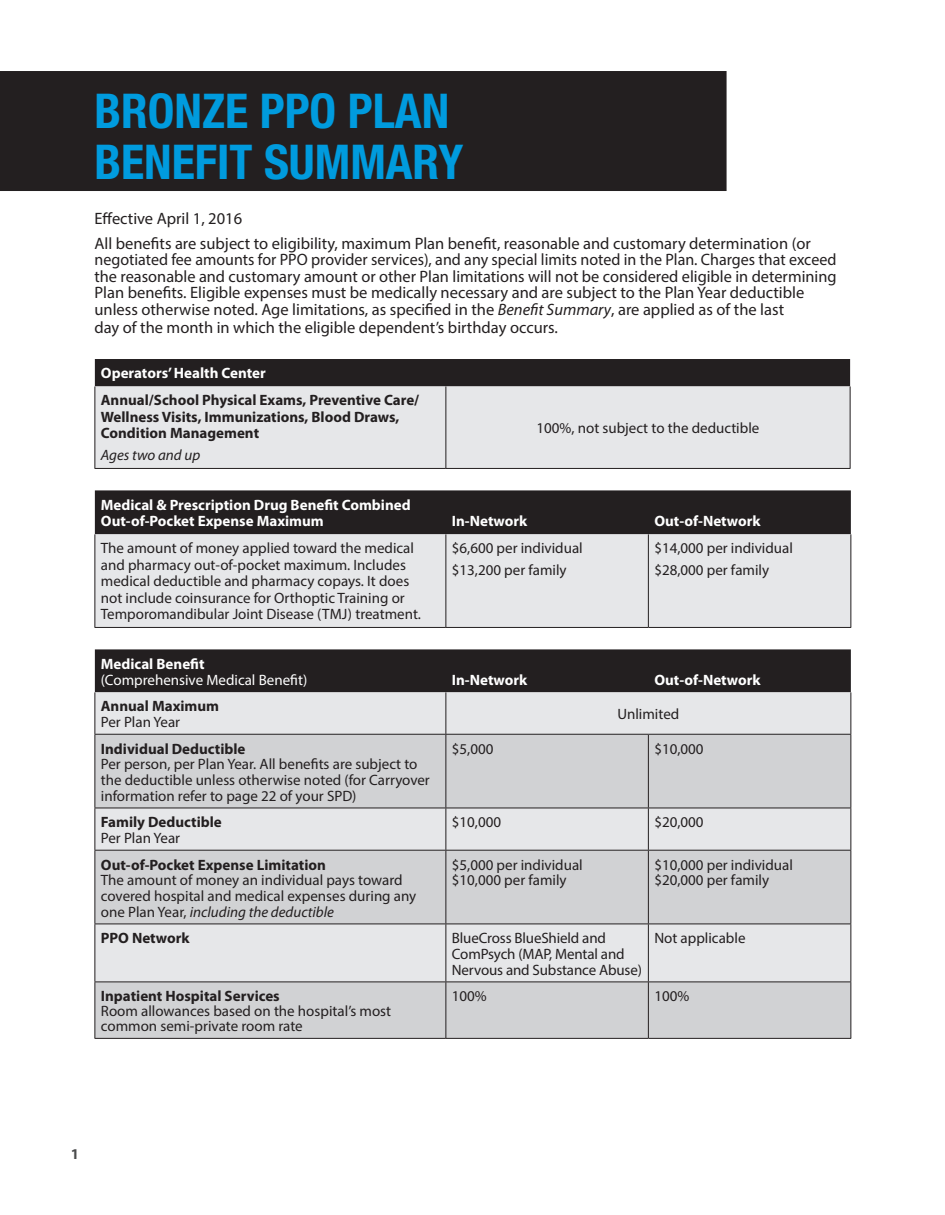
<style>
.page{position:relative;width:945px;height:1215px;background:#fff}
.page>*{position:absolute;margin:0;border:0;box-sizing:border-box;transform-origin:0 0}
.t1{font:700 condensed 48px/51px "Helvetica Neue LT Std";color:#009bde}
.t2{font:16.5px/16.5px "Myriad Pro";color:#231f20}
.t3{font:15px/15.8px "Myriad Pro";color:#231f20}
.t4{font:700 15px/16.5px "Myriad Pro";color:#231f20}
.t5{font:700 15px/16.5px "Myriad Pro";color:#fff}
.t6{font:15px "Myriad Pro";color:#fff}
.t7{font:italic 15px "Myriad Pro";color:#231f20}
.t8{font:700 15px "Myriad Pro";color:#4b4c4d}
.s1{font-style:italic}
</style>
<div class="page">
<div style="left:0;top:71px;width:727px;height:120px;background:#231f20"></div>
<div style="left:95px;top:359px;width:755px;height:27px;background:#231f20"></div>
<div style="left:95px;top:386px;width:755px;height:82px;background:#e6e7e9"></div>
<hr style="left:94px;top:386px;width:1px;height:82px;background:#231f20">
<hr style="left:446px;top:386px;width:1px;height:82px;background:#231f20">
<hr style="left:850px;top:386px;width:1px;height:82px;background:#231f20">
<hr style="left:94px;top:468px;width:352px;height:1px;background:#231f20">
<hr style="left:446px;top:468px;width:404px;height:1px;background:#231f20">
<div style="left:95px;top:490px;width:756px;height:44px;background:#231f20"></div>
<div style="left:95px;top:534px;width:755px;height:93px;background:#e6e7e9"></div>
<hr style="left:94px;top:534px;width:1px;height:93px;background:#231f20">
<hr style="left:446px;top:534px;width:1px;height:93px;background:#231f20">
<hr style="left:648px;top:534px;width:1px;height:93px;background:#231f20">
<hr style="left:850px;top:534px;width:1px;height:93px;background:#231f20">
<hr style="left:94px;top:627px;width:352px;height:1px;background:#231f20">
<hr style="left:446px;top:627px;width:202px;height:1px;background:#231f20">
<hr style="left:648px;top:627px;width:203px;height:1px;background:#231f20">
<div style="left:95px;top:649px;width:756px;height:43px;background:#231f20"></div>
<div style="left:95px;top:692px;width:755px;height:42px;background:#e6e7e9"></div>
<svg style="left:95px;top:735px;width:755px;height:303px;background:#d6d7d9"></svg>
<hr style="left:94px;top:692px;width:1px;height:42px;background:#231f20">
<hr style="left:446px;top:692px;width:1px;height:42px;background:#231f20">
<hr style="left:850px;top:692px;width:1px;height:42px;background:#231f20">
<hr style="left:94px;top:734px;width:352px;height:1px;background:#231f20">
<hr style="left:94px;top:735px;width:1px;height:73px;background:#231f20">
<hr style="left:446px;top:734px;width:202px;height:1px;background:#231f20">
<hr style="left:446px;top:735px;width:1px;height:73px;background:#231f20">
<hr style="left:648px;top:734px;width:203px;height:1px;background:#231f20">
<hr style="left:648px;top:735px;width:1px;height:73px;background:#231f20">
<hr style="left:850px;top:735px;width:1px;height:73px;background:#231f20">
<hr style="left:94px;top:808px;width:352px;height:1px;background:#231f20">
<hr style="left:94px;top:808px;width:1px;height:42px;background:#231f20">
<hr style="left:446px;top:808px;width:202px;height:1px;background:#231f20">
<hr style="left:446px;top:808px;width:1px;height:42px;background:#231f20">
<hr style="left:648px;top:808px;width:203px;height:1px;background:#231f20">
<hr style="left:648px;top:808px;width:1px;height:42px;background:#231f20">
<hr style="left:850px;top:808px;width:1px;height:42px;background:#231f20">
<hr style="left:94px;top:850px;width:352px;height:1px;background:#231f20">
<hr style="left:94px;top:851px;width:1px;height:73px;background:#231f20">
<hr style="left:446px;top:850px;width:202px;height:1px;background:#231f20">
<hr style="left:446px;top:851px;width:1px;height:73px;background:#231f20">
<hr style="left:648px;top:850px;width:203px;height:1px;background:#231f20">
<hr style="left:648px;top:851px;width:1px;height:73px;background:#231f20">
<hr style="left:850px;top:851px;width:1px;height:73px;background:#231f20">
<hr style="left:94px;top:924px;width:352px;height:1px;background:#231f20">
<hr style="left:94px;top:924px;width:1px;height:58px;background:#231f20">
<hr style="left:446px;top:924px;width:202px;height:1px;background:#231f20">
<hr style="left:446px;top:924px;width:1px;height:58px;background:#231f20">
<hr style="left:648px;top:924px;width:203px;height:1px;background:#231f20">
<hr style="left:648px;top:924px;width:1px;height:58px;background:#231f20">
<hr style="left:850px;top:924px;width:1px;height:58px;background:#231f20">
<hr style="left:94px;top:982px;width:352px;height:1px;background:#231f20">
<hr style="left:94px;top:982px;width:1px;height:56px;background:#231f20">
<hr style="left:446px;top:982px;width:202px;height:1px;background:#231f20">
<hr style="left:446px;top:982px;width:1px;height:56px;background:#231f20">
<hr style="left:648px;top:982px;width:203px;height:1px;background:#231f20">
<hr style="left:648px;top:982px;width:1px;height:56px;background:#231f20">
<hr style="left:850px;top:982px;width:1px;height:56px;background:#231f20">
<hr style="left:94px;top:1038px;width:352px;height:1px;background:#231f20">
<hr style="left:446px;top:1038px;width:202px;height:1px;background:#231f20">
<hr style="left:648px;top:1038px;width:203px;height:1px;background:#231f20">
<h1 class="t1" style="left:94px;top:85px;width:370px">BRONZE PPO PLAN<br>BENEFIT SUMMARY</h1>
<p class="t2" style="left:94px;top:206px;width:718px;line-height:24.8px">Effective April 1, 2016<br>All benefits are subject to eligibility, maximum Plan benefit, reasonable and customary determination (or</p>
<p class="t2" style="left:94px;top:251px;width:744px">negotiated fee amounts for PPO provider services), and any special limits noted in the Plan. Charges that exceed the reasonable and customary amount or other Plan limitations will not be considered eligible in determining Plan benefits. Eligible expenses must be medically necessary and are subject to the Plan Year deductible unless otherwise noted. Age limitations, as specified in the <span class="s1">Benefit Summary</span>, are applied as of the last</p>
<p class="t2" style="left:94px;top:319px;width:465px">day of the month in which the eligible dependent’s birthday occurs.</p>
<p class="t5" style="left:101px;top:365px;width:166px">Operators’ Health Center</p>
<p class="t4" style="left:101px;top:392px;width:320px">Annual/School Physical Exams, Preventive Care/<br>Wellness Visits, Immunizations, Blood Draws,<br>Condition Management</p>
<p class="t7" style="left:101px;top:446px;width:101px">Ages two and up</p>
<p class="t3" style="left:537px;top:420px;width:224px">100%, not subject to the deductible</p>
<p class="t5" style="left:101px;top:496px;width:311px">Medical &amp; Prescription Drug Benefit Combined<br>Out-of-Pocket Expense Maximum</p>
<p class="t5" style="left:452px;top:512px;width:77px">In-Network</p>
<p class="t5" style="left:654px;top:512px;width:108px">Out-of-Network</p>
<p class="t3" style="left:101px;top:540px;width:322px;line-height:16.5px">The amount of money applied toward the medical and pharmacy out-of-pocket maximum. Includes medical deductible and pharmacy copays. It does not include coinsurance for Orthoptic Training or Temporomandibular Joint Disease (TMJ) treatment.</p>
<p class="t3" style="left:452px;top:537px;width:132px;line-height:21.9px">$6,600 per individual $13,200 per family</p>
<p class="t3" style="left:654px;top:537px;width:140px;line-height:21.9px">$14,000 per individual $28,000 per family</p>
<p class="t5" style="left:101px;top:655px;width:105px">Medical Benefit</p>
<p class="t6" style="left:101px;top:671px;width:208px">(Comprehensive Medical Benefit)</p>
<p class="t5" style="left:452px;top:671px;width:77px">In-Network</p>
<p class="t5" style="left:654px;top:671px;width:108px">Out-of-Network</p>
<p class="t4" style="left:101px;top:698px;width:120px">Annual Maximum</p>
<p class="t3" style="left:101px;top:714px;width:81px">Per Plan Year</p>
<p class="t3" style="left:617px;top:706px;width:63px">Unlimited</p>
<p class="t4" style="left:101px;top:740px;width:146px">Individual Deductible</p>
<p class="t3" style="left:101px;top:756px;width:331px">Per person, per Plan Year. All benefits are subject to the deductible unless otherwise noted (for Carryover information refer to page 22 of your SPD)</p>
<p class="t4" style="left:101px;top:814px;width:122px">Family Deductible</p>
<p class="t3" style="left:101px;top:830px;width:81px">Per Plan Year</p>
<p class="t4" style="left:101px;top:856px;width:227px">Out-of-Pocket Expense Limitation</p>
<p class="t3" style="left:101px;top:872px;width:317px">The amount of money an individual pays toward covered hospital and medical expenses during any one Plan Year, <span class="s1">including the deductible</span></p>
<p class="t3" style="left:452px;top:740px;width:43px">$5,000</p>
<p class="t3" style="left:654px;top:740px;width:51px">$10,000</p>
<p class="t3" style="left:452px;top:814px;width:51px">$10,000</p>
<p class="t3" style="left:654px;top:814px;width:51px">$20,000</p>
<p class="t3" style="left:452px;top:856px;width:132px">$5,000 per individual $10,000 per family</p>
<p class="t3" style="left:654px;top:856px;width:140px">$10,000 per individual $20,000 per family</p>
<p class="t4" style="left:101px;top:929px;width:90px">PPO Network</p>
<p class="t3" style="left:452px;top:930px;width:192px">BlueCross BlueShield and<br>ComPsych (MAP, Mental and<br>Nervous and Substance Abuse)</p>
<p class="t3" style="left:654px;top:930px;width:93px">Not applicable</p>
<p class="t4" style="left:101px;top:987px;width:180px">Inpatient Hospital Services</p>
<p class="t3" style="left:101px;top:1003px;width:292px;line-height:15px">Room allowances based on the hospital’s most common semi-private room rate</p>
<p class="t3" style="left:452px;top:988px;width:36px">100%</p>
<p class="t3" style="left:654px;top:988px;width:36px">100%</p>
<p class="t8" style="left:71px;top:1145px;width:10px">1</p>
</div>
